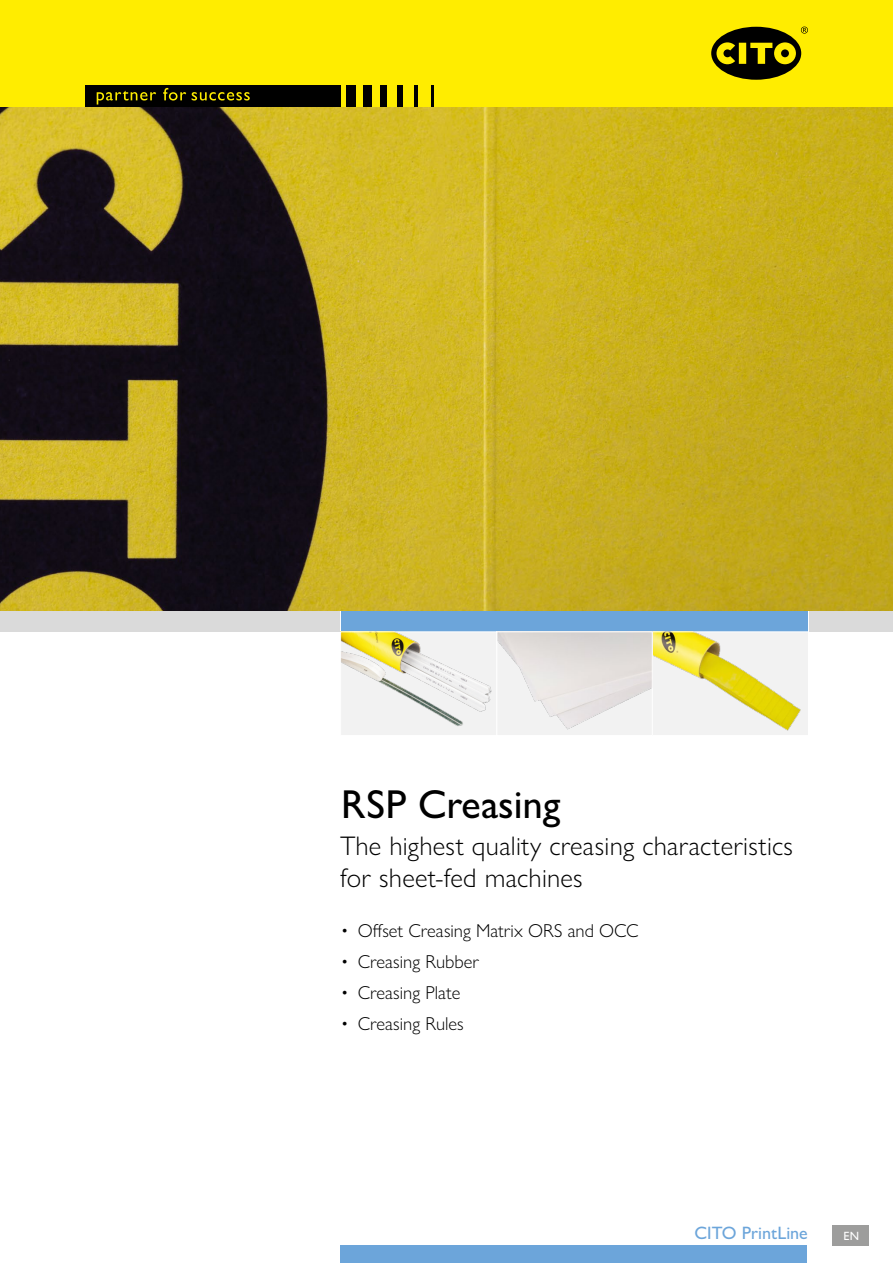
<style>
.page{position:relative;width:893px;height:1263px;background:#fff}
.page>*{position:absolute;margin:0;border:0;box-sizing:border-box;transform-origin:0 0}
.t1{font:500 40.5px "Gill Sans Nova";color:#000}
.t2{font:300 27px/31.5px "Gill Sans Nova";letter-spacing:.01em;color:#000}
.t3{font:300 18.75px "Gill Sans Nova";color:#000}
.t4{font:500 18px "Gill Sans Nova";color:#6ca5da}
.t5{font:500 12px "Gill Sans Nova";color:#fff}
</style>
<div class="page">
<div style="left:832px;top:1225px;width:37px;height:20px;background:#9d9d9c"></div>
<img style="left:0;top:108px;width:893px;height:502px">
<div style="left:0;top:0;width:893px;height:106px;background:#ffed00"></div>
<div style="left:85px;top:85px;width:256px;height:21px;background:#000"></div>
<div style="left:346px;top:85px;width:10px;height:21px;background:#000"></div>
<div style="left:380px;top:85px;width:7px;height:21px;background:#000"></div>
<div style="left:397px;top:85px;width:6px;height:21px;background:#000"></div>
<hr style="left:414px;top:85px;width:4px;height:21px;background:#000">
<hr style="left:431px;top:85px;width:2px;height:21px;background:#000">
<div style="left:363px;top:85px;width:9px;height:21px;background:#000"></div>
<svg style="left:97px;top:91px;width:59px;height:14px"></svg>
<svg style="left:163px;top:88px;width:23px;height:13px"></svg>
<svg style="left:192px;top:92px;width:58px;height:9px"></svg>
<svg style="left:711px;top:27px;width:97px;height:53px"></svg>
<div style="left:340px;top:1245px;width:467px;height:18px;background:#6ca5da"></div>
<div style="left:0;top:611px;width:340px;height:20px;background:#dadada"></div>
<div style="left:341px;top:611px;width:467px;height:20px;background:#6ca5da"></div>
<img style="left:654px;top:633px;width:153px;height:101px">
<div style="left:652px;top:631px;width:157px;height:105px;border:1px solid #fff"></div>
<svg style="left:498px;top:633px;width:153px;height:101px"></svg>
<div style="left:496px;top:631px;width:157px;height:105px;border:1px solid #fff"></div>
<svg style="left:342px;top:633px;width:153px;height:101px;fill:#f2f2f2"></svg>
<div style="left:340px;top:631px;width:157px;height:105px;border:1px solid #fff"></div>
<div style="left:809px;top:611px;width:84px;height:20px;background:#dadada"></div>
<h1 class="t1" style="left:341px;top:780px;width:221px">RSP Creasing</h1>
<h2 class="t2" style="left:340px;top:830px;width:454px">The highest quality creasing characteristics for sheet-fed machines</h2>
<p class="t3" style="left:341px;top:919px;width:299px">• Offset Creasing Matrix ORS and OCC</p>
<p class="t3" style="left:341px;top:950px;width:139px">• Creasing Rubber</p>
<p class="t3" style="left:341px;top:981px;width:121px">• Creasing Plate</p>
<p class="t3" style="left:341px;top:1012px;width:124px">• Creasing Rules</p>
<p class="t4" style="left:695px;top:1221px;width:115px">CITO PrintLine</p>
<p class="t5" style="left:843px;top:1229px;width:17px">EN</p>
</div>
